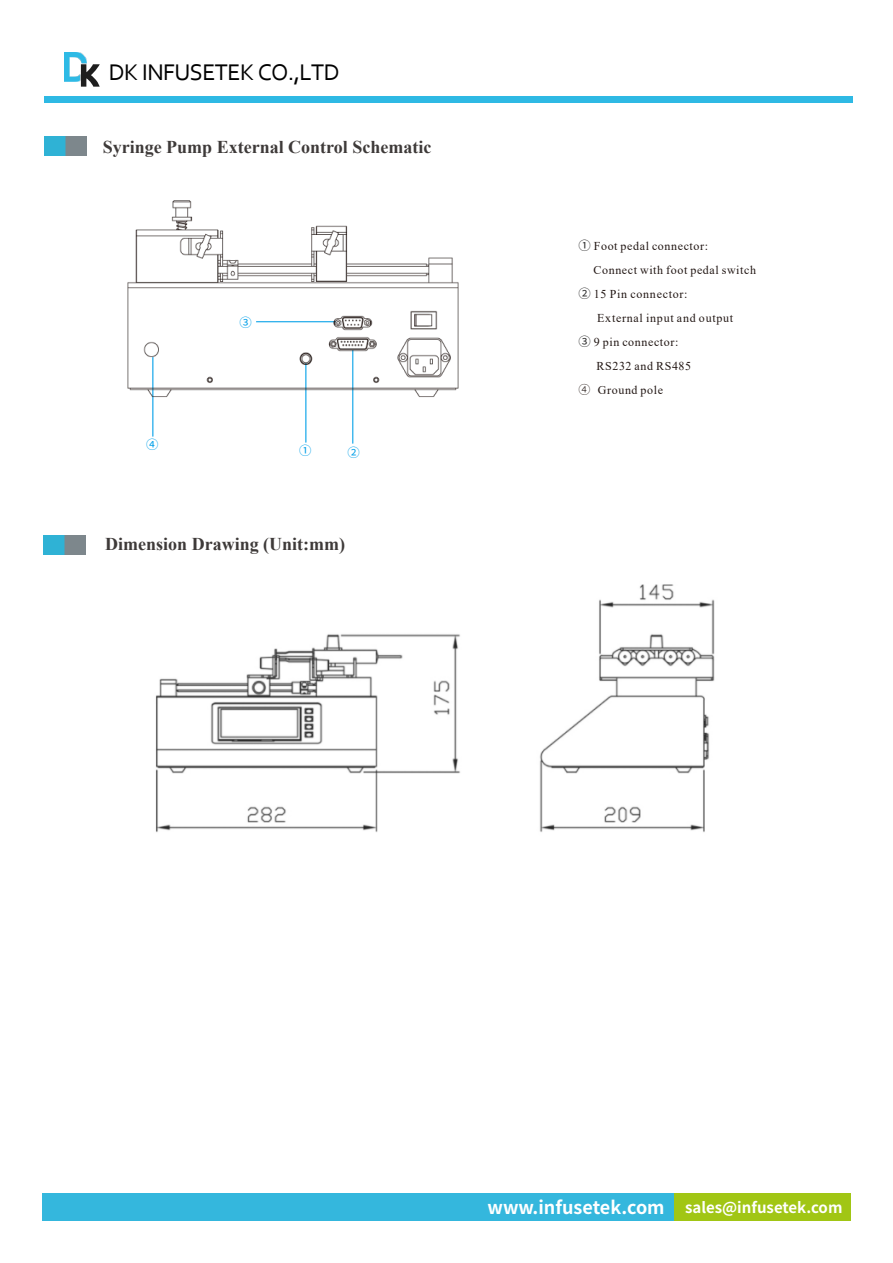
<style>
.page{position:relative;width:893px;height:1263px;background:#fff}
.page>*{position:absolute;margin:0;border:0;box-sizing:border-box;transform-origin:0 0}
.t1{font:23.7px "Corbel";letter-spacing:-.025em;color:#000}
.t2{font:700 18px "Times New Roman";color:#3e3a39}
.t3{font:700 15px "Source Han Sans CN";color:#fff}
.t4{font:12.3px "Source Han Sans CN";color:#009fe8}
.t5{font:12px "Times New Roman";letter-spacing:.05em;color:#231815}
.s1{font-family:"Source Han Sans CN";font-size:12.3px;color:#2b2b2b}
.s2{font-family:"Source Han Sans CN";font-weight:300}
.s3{font-size:18px}
</style>
<div class="page">
<div style="left:671px;top:1193px;width:179px;height:28px;background:#a1c614"></div>
<div style="left:43px;top:1193px;width:631px;height:28px;background:#34b7dd"></div>
<img style="left:43px;top:535px;width:43px;height:19px">
<img style="left:44px;top:137px;width:43px;height:19px">
<img style="left:64px;top:52px;width:23px;height:29px">
<svg style="left:81px;top:64px;width:19px;height:23px"></svg>
<img style="left:155px;top:584px;width:560px;height:249px">
<div style="left:45px;top:97px;width:808px;height:6px;background:#2eb9e4"></div>
<hr style="left:306px;top:363px;width:1px;height:80px;background:#009fe8">
<hr style="left:352px;top:350px;width:1px;height:94px;background:#009fe8">
<hr style="left:153px;top:357px;width:1px;height:80px;background:#009fe8">
<img style="left:127px;top:200px;width:332px;height:204px">
<h1 class="t1" style="left:109px;top:58px;width:232px">DK INFUSETEK CO.,LTD</h1>
<h2 class="t2" style="left:103px;top:134px;width:330px">Syringe Pump External Control Schematic</h2>
<p class="t4" style="left:146px;top:438px;width:14px">④</p>
<p class="t4" style="left:240px;top:315px;width:14px">③</p>
<p class="t4" style="left:299px;top:444px;width:14px">①</p>
<p class="t4" style="left:348px;top:445px;width:14px">②</p>
<h2 class="t2" style="left:105px;top:531px;width:241px">Dimension Drawing (Unit:mm)</h2>
<p class="t5" style="left:578px;top:237px;width:131px"><span class="s1">①</span> Foot pedal connector:</p>
<p class="t5" style="left:593px;top:261px;width:164px">Connect with foot pedal switch</p>
<p class="t5" style="left:578px;top:285px;width:111px"><span class="s1">②</span> 15 Pin connector:</p>
<p class="t5" style="left:597px;top:309px;width:138px">External input and output</p>
<p class="t5" style="left:578px;top:333px;width:101px"><span class="s1">③</span> 9 pin connector:</p>
<p class="t5" style="left:596px;top:357px;width:96px">RS232 and RS485</p>
<p class="t5" style="left:578px;top:381px;width:86px"><span class="s2">④</span> Ground pole</p>
<p class="t3" style="left:487px;top:1199px;width:357px"><span class="s3">www.infusetek.com</span> sales@infusetek.com</p>
</div>
